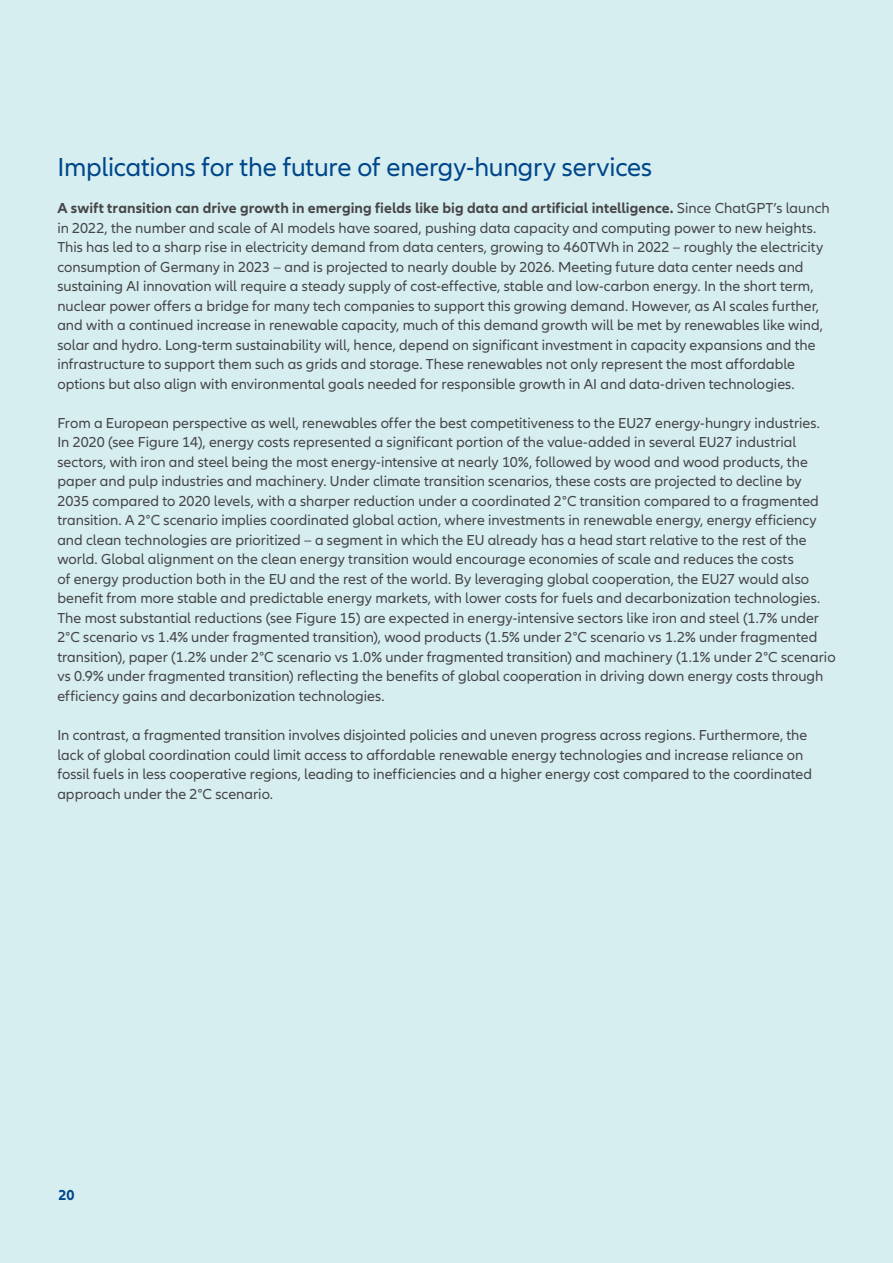
<style>
.page{position:relative;width:893px;height:1263px;background:#d6eef0}
.page>*{position:absolute;margin:0;border:0;box-sizing:border-box;transform-origin:0 0}
.t1{font:27px "Allianz Neo";letter-spacing:-.01em;color:#00468b}
.t2{font:15px/19.5px "Allianz Neo";color:#464547}
.t3{font:700 15px "Allianz Neo";color:#00468b}
.s1{font-weight:700}
</style>
<div class="page">
<h1 class="t1" style="left:57px;top:151px;width:596px">Implications for the future of energy-hungry services</h1>
<p class="t2" style="left:57px;top:199px;width:774px"><span class="s1">A swift transition can drive growth in emerging fields like big data and artificial intelligence.</span> Since ChatGPT’s launch in 2022, the number and scale of AI models have soared, pushing data capacity and computing power to new heights.<br>This has led to a sharp rise in electricity demand from data centers, growing to 460TWh in 2022 – roughly the electricity consumption of Germany in 2023 – and is projected to nearly double by 2026. Meeting future data center needs and sustaining AI innovation will require a steady supply of cost-effective, stable and low-carbon energy. In the short term, nuclear power offers a bridge for many tech companies to support this growing demand. However, as AI scales further, and with a continued increase in renewable capacity, much of this demand growth will be met by renewables like wind, solar and hydro. Long-term sustainability will, hence, depend on significant investment in capacity expansions and the infrastructure to support them such as grids and storage. These renewables not only represent the most affordable options but also align with environmental goals needed for responsible growth in AI and data-driven technologies.</p>
<p class="t2" style="left:57px;top:414px;width:780px">From a European perspective as well, renewables offer the best competitiveness to the EU27 energy-hungry industries.<br>In 2020 (see Figure 14), energy costs represented a significant portion of the value-added in several EU27 industrial sectors, with iron and steel being the most energy-intensive at nearly 10%, followed by wood and wood products, the paper and pulp industries and machinery. Under climate transition scenarios, these costs are projected to decline by 2035 compared to 2020 levels, with a sharper reduction under a coordinated 2°C transition compared to a fragmented transition. A 2°C scenario implies coordinated global action, where investments in renewable energy, energy efficiency and clean technologies are prioritized – a segment in which the EU already has a head start relative to the rest of the world. Global alignment on the clean energy transition would encourage economies of scale and reduces the costs<br>of energy production both in the EU and the rest of the world. By leveraging global cooperation, the EU27 would also benefit from more stable and predictable energy markets, with lower costs for fuels and decarbonization technologies.<br>The most substantial reductions (see Figure 15) are expected in energy-intensive sectors like iron and steel (1.7% under 2°C scenario vs 1.4% under fragmented transition), wood products (1.5% under 2°C scenario vs 1.2% under fragmented transition), paper (1.2% under 2°C scenario vs 1.0% under fragmented transition) and machinery (1.1% under 2°C scenario vs 0.9% under fragmented transition) reflecting the benefits of global cooperation in driving down energy costs through efficiency gains and decarbonization technologies.</p>
<p class="t2" style="left:57px;top:726px;width:756px">In contrast, a fragmented transition involves disjointed policies and uneven progress across regions. Furthermore, the lack of global coordination could limit access to affordable renewable energy technologies and increase reliance on fossil fuels in less cooperative regions, leading to inefficiencies and a higher energy cost compared to the coordinated approach under the 2°C scenario.</p>
<p class="t3" style="left:58px;top:1186px;width:18px">20</p>
</div>
